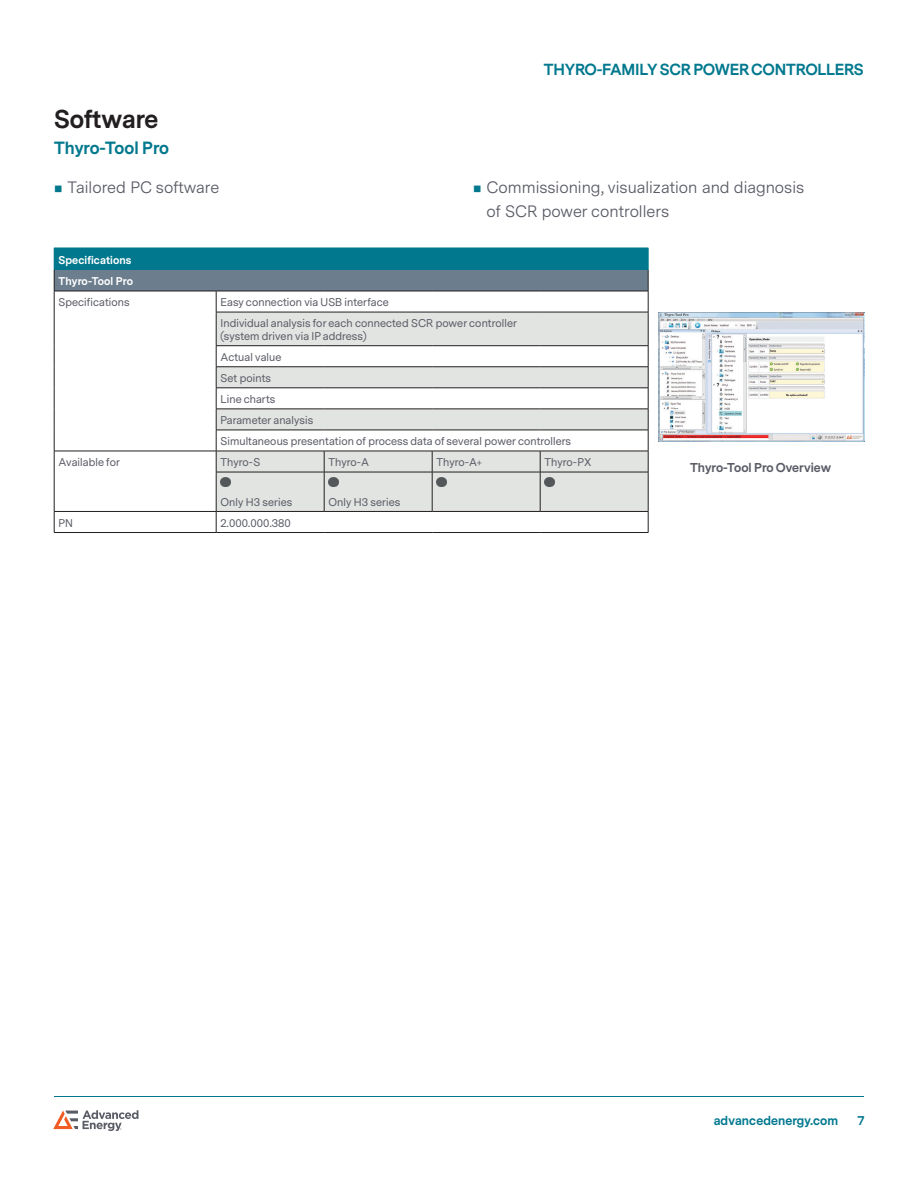
<style>
.page{position:relative;width:918px;height:1188px;background:#fff}
.page>*{position:absolute;margin:0;border:0;box-sizing:border-box;transform-origin:0 0}
.t1{font:700 24px "Messina Sans";color:#231f20}
.t2{font:16.5px/24px "Messina Sans";color:#5a5c66}
.t3{font:700 16.5px "Messina Sans";color:#01788e}
.t4{font:700 15px "Messina Sans";letter-spacing:-.015em;color:#01788e}
.t5{font:700 12px "Messina Sans";color:#5a5c66}
.t6{font:700 12px "Messina Sans";letter-spacing:.01em;color:#01788e}
.t7{font:10.5px/21px "Messina Sans";letter-spacing:.01em;color:#5a5c66}
.t8{font:700 10.5px/21.5px "Messina Sans";letter-spacing:.01em;color:#fff}
.s1{color:#01788e}
</style>
<div class="page">
<hr style="left:54px;top:1096px;width:810px;height:1px;background:#01788e">
<svg style="left:53px;top:1110px;width:85px;height:21px"></svg>
<div style="left:54px;top:248px;width:594px;height:21px;background:#01788e"></div>
<div style="left:54px;top:269px;width:594px;height:22px;background:#6c7e8e"></div>
<svg style="left:217px;top:313px;width:431px;height:198px;fill:#e2e4e2"></svg>
<hr style="left:54px;top:269px;width:162px;height:1px;background:#01788e">
<hr style="left:216px;top:269px;width:108px;height:1px;background:#01788e">
<hr style="left:324px;top:269px;width:108px;height:1px;background:#01788e">
<hr style="left:432px;top:269px;width:108px;height:1px;background:#01788e">
<hr style="left:540px;top:269px;width:108px;height:1px;background:#01788e">
<hr style="left:54px;top:291px;width:162px;height:1px;background:#231f20">
<svg style="left:54px;top:269px;width:1px;height:43px"></svg>
<hr style="left:54px;top:312px;width:1px;height:34px;background:#231f20">
<hr style="left:216px;top:291px;width:108px;height:1px;background:#231f20">
<svg style="left:216px;top:291px;width:1px;height:21px"></svg>
<hr style="left:324px;top:291px;width:108px;height:1px;background:#231f20">
<hr style="left:432px;top:291px;width:108px;height:1px;background:#231f20">
<hr style="left:540px;top:291px;width:108px;height:1px;background:#231f20">
<svg style="left:648px;top:248px;width:1px;height:64px"></svg>
<hr style="left:216px;top:312px;width:108px;height:1px;background:#231f20">
<hr style="left:216px;top:312px;width:1px;height:34px;background:#231f20">
<hr style="left:324px;top:312px;width:108px;height:1px;background:#231f20">
<hr style="left:432px;top:312px;width:108px;height:1px;background:#231f20">
<hr style="left:540px;top:312px;width:108px;height:1px;background:#231f20">
<hr style="left:648px;top:312px;width:1px;height:34px;background:#231f20">
<hr style="left:216px;top:345px;width:108px;height:1px;background:#231f20">
<hr style="left:324px;top:345px;width:108px;height:1px;background:#231f20">
<hr style="left:432px;top:345px;width:108px;height:1px;background:#231f20">
<hr style="left:540px;top:345px;width:108px;height:1px;background:#231f20">
<hr style="left:216px;top:367px;width:108px;height:1px;background:#231f20">
<hr style="left:324px;top:367px;width:108px;height:1px;background:#231f20">
<hr style="left:432px;top:367px;width:108px;height:1px;background:#231f20">
<hr style="left:540px;top:367px;width:108px;height:1px;background:#231f20">
<hr style="left:216px;top:388px;width:108px;height:1px;background:#231f20">
<hr style="left:324px;top:388px;width:108px;height:1px;background:#231f20">
<hr style="left:432px;top:388px;width:108px;height:1px;background:#231f20">
<hr style="left:540px;top:388px;width:108px;height:1px;background:#231f20">
<hr style="left:216px;top:409px;width:108px;height:1px;background:#231f20">
<hr style="left:324px;top:409px;width:108px;height:1px;background:#231f20">
<hr style="left:432px;top:409px;width:108px;height:1px;background:#231f20">
<hr style="left:540px;top:409px;width:108px;height:1px;background:#231f20">
<hr style="left:216px;top:430px;width:108px;height:1px;background:#231f20">
<hr style="left:324px;top:430px;width:108px;height:1px;background:#231f20">
<hr style="left:432px;top:430px;width:108px;height:1px;background:#231f20">
<hr style="left:540px;top:430px;width:108px;height:1px;background:#231f20">
<hr style="left:54px;top:451px;width:162px;height:1px;background:#231f20">
<svg style="left:54px;top:346px;width:1px;height:126px"></svg>
<hr style="left:54px;top:472px;width:1px;height:39px;background:#231f20">
<hr style="left:216px;top:451px;width:108px;height:1px;background:#231f20">
<hr style="left:324px;top:451px;width:108px;height:1px;background:#231f20">
<hr style="left:432px;top:451px;width:108px;height:1px;background:#231f20">
<hr style="left:540px;top:451px;width:108px;height:1px;background:#231f20">
<svg style="left:648px;top:346px;width:1px;height:126px"></svg>
<hr style="left:216px;top:472px;width:108px;height:1px;background:#231f20">
<hr style="left:216px;top:472px;width:1px;height:39px;background:#231f20">
<hr style="left:324px;top:472px;width:108px;height:1px;background:#231f20">
<hr style="left:324px;top:472px;width:1px;height:39px;background:#231f20">
<hr style="left:432px;top:472px;width:108px;height:1px;background:#231f20">
<hr style="left:432px;top:472px;width:1px;height:39px;background:#231f20">
<hr style="left:540px;top:472px;width:108px;height:1px;background:#231f20">
<hr style="left:540px;top:472px;width:1px;height:39px;background:#231f20">
<hr style="left:648px;top:472px;width:1px;height:39px;background:#231f20">
<hr style="left:54px;top:511px;width:162px;height:1px;background:#231f20">
<svg style="left:54px;top:512px;width:1px;height:20px"></svg>
<hr style="left:216px;top:511px;width:108px;height:1px;background:#231f20">
<svg style="left:216px;top:512px;width:1px;height:20px"></svg>
<hr style="left:324px;top:511px;width:108px;height:1px;background:#231f20">
<hr style="left:432px;top:511px;width:108px;height:1px;background:#231f20">
<hr style="left:540px;top:511px;width:108px;height:1px;background:#231f20">
<svg style="left:648px;top:512px;width:1px;height:20px"></svg>
<hr style="left:54px;top:532px;width:162px;height:1px;background:#231f20">
<hr style="left:216px;top:532px;width:108px;height:1px;background:#231f20">
<hr style="left:324px;top:532px;width:108px;height:1px;background:#231f20">
<hr style="left:432px;top:532px;width:108px;height:1px;background:#231f20">
<hr style="left:540px;top:532px;width:108px;height:1px;background:#231f20">
<svg style="left:216px;top:346px;width:14px;height:141px"></svg>
<svg style="left:324px;top:451px;width:14px;height:36px"></svg>
<svg style="left:432px;top:451px;width:14px;height:36px"></svg>
<svg style="left:540px;top:451px;width:14px;height:36px"></svg>
<img style="left:658px;top:313px;width:207px;height:129px">
<h3 class="t4" style="left:544px;top:59px;width:321px">THYRO-FAMILY SCR POWER CONTROLLERS</h3>
<h1 class="t1" style="left:54px;top:102px;width:106px">Software</h1>
<h2 class="t3" style="left:54px;top:137px;width:117px">Thyro-Tool Pro</h2>
<h2 class="t2" style="left:54px;top:176px;width:167px"><span class="s1">■</span> Tailored PC software</h2>
<h2 class="t2" style="left:487px;top:176px;width:319px;text-indent:-14px"><span class="s1">■</span> Commissioning, visualization and diagnosis of SCR power controllers</h2>
<p class="t8" style="left:59px;top:249px;width:76px">Specifications<br>Thyro-Tool Pro</p>
<p class="t7" style="left:59px;top:292px;width:73px">Specifications</p>
<p class="t7" style="left:221px;top:292px;width:298px">Easy connection via USB interface<br>Individual analysis for each connected SCR power controller</p>
<p class="t7" style="left:221px;top:326px;width:352px">(system driven via IP address)<br>Actual value<br>Set points<br>Line charts<br>Parameter analysis<br>Simultaneous presentation of process data of several power controllers</p>
<p class="t7" style="left:59px;top:452px;width:63px">Available for</p>
<p class="t7" style="left:221px;top:452px;width:41px">Thyro-S</p>
<p class="t7" style="left:329px;top:452px;width:42px">Thyro-A</p>
<p class="t7" style="left:437px;top:452px;width:47px">Thyro-A+</p>
<p class="t7" style="left:545px;top:452px;width:48px">Thyro-PX</p>
<p class="t7" style="left:221px;top:492px;width:73px">Only H3 series</p>
<p class="t7" style="left:329px;top:492px;width:73px">Only H3 series</p>
<p class="t7" style="left:59px;top:513px;width:16px">PN</p>
<p class="t7" style="left:221px;top:513px;width:72px">2.000.000.380</p>
<p class="t5" style="left:690px;top:459px;width:142px">Thyro-Tool Pro Overview</p>
<p class="t6" style="left:714px;top:1113px;width:126px">advancedenergy.com</p>
<p class="t6" style="left:857px;top:1113px;width:9px">7</p>
</div>
